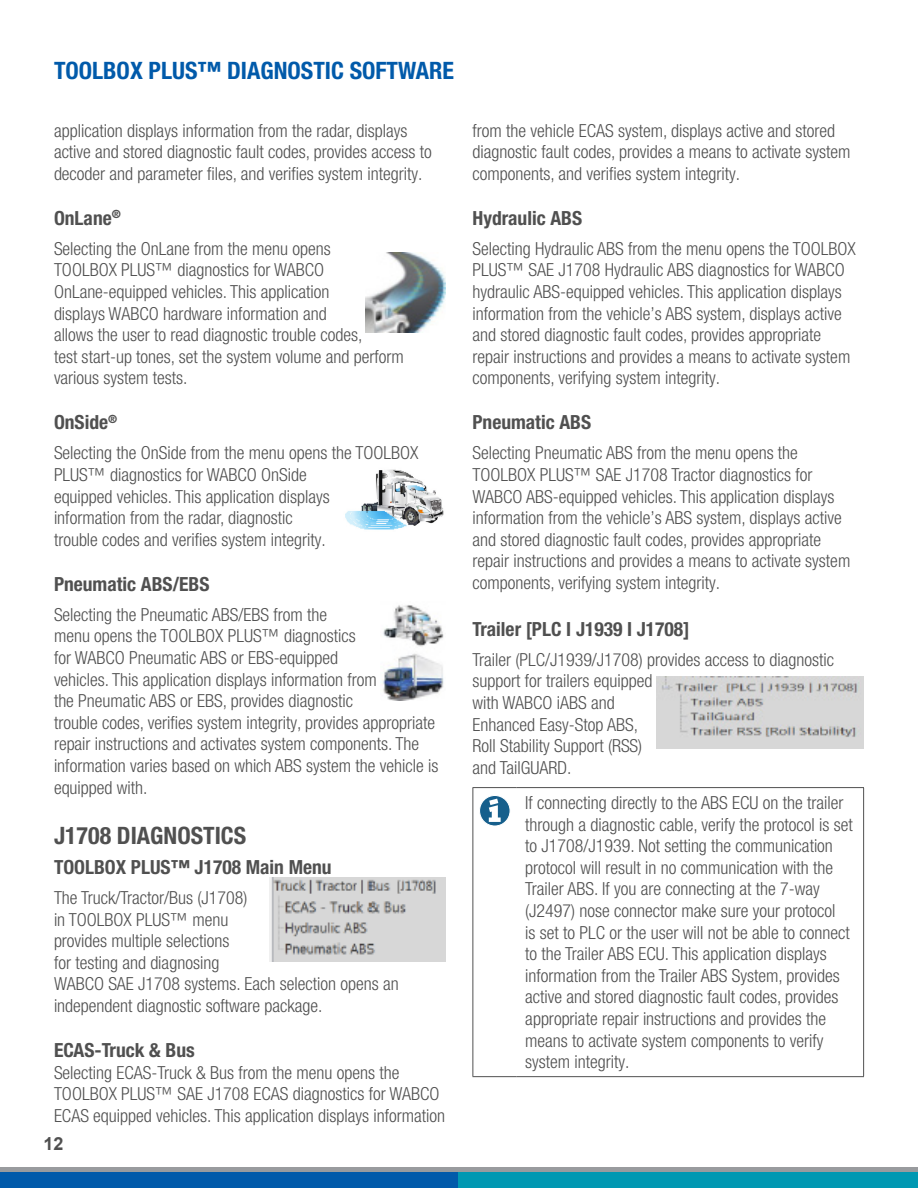
<style>
.page{position:relative;width:918px;height:1188px;background:#fff}
.page>*{position:absolute;margin:0;border:0;box-sizing:border-box;transform-origin:0 0}
.t1{font:700 condensed 24px "Helvetica Neue LT Pro";color:#015aaa}
.t2{font:700 condensed 24px "Helvetica Neue LT Pro";color:#505050}
.t3{font:700 condensed 19.5px "Helvetica Neue LT Pro";color:#505050}
.t4{font:300 condensed 18px/21.6px "Helvetica Neue LT Pro";color:#505050}
.t5{font:700 18px "Arial";color:#505050}
</style>
<div class="page">
<div style="left:0;top:1172px;width:459px;height:16px;background:#015aaa"></div>
<div style="left:459px;top:1172px;width:459px;height:16px;background:#0098b2"></div>
<div style="left:0;top:1167px;width:918px;height:5px;background:#999b9e"></div>
<svg style="left:473px;top:788px;width:390px;height:288px"></svg>
<hr style="left:472px;top:787px;width:45px;height:1px;background:#505050">
<hr style="left:472px;top:788px;width:1px;height:288px;background:#505050">
<hr style="left:517px;top:787px;width:347px;height:1px;background:#505050">
<hr style="left:863px;top:788px;width:1px;height:288px;background:#505050">
<hr style="left:472px;top:1076px;width:45px;height:1px;background:#505050">
<hr style="left:517px;top:1076px;width:347px;height:1px;background:#505050">
<div style="left:480px;top:795px;width:30px;height:31px;background:#165f8c;border-radius:50%"></div>
<div style="left:479px;top:795px;width:32px;height:32px;border:1px solid #fff;border-radius:50%"></div>
<svg style="left:489px;top:799px;width:12px;height:23px"></svg>
<img style="left:366px;top:253px;width:80px;height:79px">
<img style="left:345px;top:469px;width:99px;height:61px">
<img style="left:382px;top:605px;width:62px;height:95px">
<img style="left:270px;top:878px;width:176px;height:84px">
<img style="left:657px;top:676px;width:207px;height:72px">
<p class="t1" style="left:54px;top:56px;width:402px">TOOLBOX PLUS™ DIAGNOSTIC SOFTWARE</p>
<p class="t4" style="left:54px;top:119px;width:379px">application displays information from the radar, displays active and stored diagnostic fault codes, provides access to decoder and parameter files, and verifies system integrity.</p>
<p class="t3" style="left:54px;top:206px;width:68px">OnLane<sup>®</sup></p>
<p class="t4" style="left:54px;top:237px;width:351px">Selecting the OnLane from the menu opens<br>TOOLBOX PLUS™ diagnostics for WABCO OnLane-equipped vehicles. This application<br>displays WABCO hardware information and<br>allows the user to read diagnostic trouble codes,<br>test start-up tones, set the system volume and perform various system tests.</p>
<p class="t3" style="left:54px;top:411px;width:65px">OnSide<sup>®</sup></p>
<p class="t4" style="left:54px;top:442px;width:366px">Selecting the OnSide from the menu opens the TOOLBOX PLUS™ diagnostics for WABCO OnSide<br>equipped vehicles. This application displays<br>information from the radar, diagnostic<br>trouble codes and verifies system integrity.</p>
<p class="t3" style="left:54px;top:572px;width:157px">Pneumatic ABS/EBS</p>
<p class="t4" style="left:54px;top:603px;width:386px">Selecting the Pneumatic ABS/EBS from the<br>menu opens the TOOLBOX PLUS™ diagnostics<br>for WABCO Pneumatic ABS or EBS-equipped<br>vehicles. This application displays information from<br>the Pneumatic ABS or EBS, provides diagnostic<br>trouble codes, verifies system integrity, provides appropriate repair instructions and activates system components. The information varies based on which ABS system the vehicle is equipped with.</p>
<p class="t2" style="left:54px;top:821px;width:194px">J1708 DIAGNOSTICS</p>
<p class="t3" style="left:54px;top:855px;width:279px">TOOLBOX PLUS™ J1708 Main Menu</p>
<p class="t4" style="left:54px;top:887px;width:346px">The Truck/Tractor/Bus (J1708)<br>in TOOLBOX PLUS™ menu<br>provides multiple selections<br>for testing and diagnosing<br>WABCO SAE J1708 systems. Each selection opens an independent diagnostic software package.</p>
<p class="t3" style="left:54px;top:1038px;width:142px">ECAS-Truck &amp; Bus</p>
<p class="t4" style="left:54px;top:1061px;width:393px">Selecting ECAS-Truck &amp; Bus from the menu opens the<br>TOOLBOX PLUS™ SAE J1708 ECAS diagnostics for WABCO<br>ECAS equipped vehicles. This application displays information</p>
<p class="t5" style="left:43px;top:1131px;width:22px">12</p>
<p class="t4" style="left:472px;top:119px;width:379px">from the vehicle ECAS system, displays active and stored diagnostic fault codes, provides a means to activate system components, and verifies system integrity.</p>
<p class="t3" style="left:472px;top:206px;width:111px">Hydraulic ABS</p>
<p class="t4" style="left:472px;top:237px;width:385px">Selecting Hydraulic ABS from the menu opens the TOOLBOX PLUS™ SAE J1708 Hydraulic ABS diagnostics for WABCO hydraulic ABS-equipped vehicles. This application displays information from the vehicle’s ABS system, displays active and stored diagnostic fault codes, provides appropriate repair instructions and provides a means to activate system components, verifying system integrity.</p>
<p class="t3" style="left:472px;top:411px;width:120px">Pneumatic ABS</p>
<p class="t4" style="left:472px;top:442px;width:379px">Selecting Pneumatic ABS from the menu opens the TOOLBOX PLUS™ SAE J1708 Tractor diagnostics for WABCO ABS-equipped vehicles. This application displays information from the vehicle’s ABS system, displays active and stored diagnostic fault codes, provides appropriate repair instructions and provides a means to activate system components, verifying system integrity.</p>
<p class="t3" style="left:472px;top:617px;width:218px">Trailer [PLC I J1939 I J1708]</p>
<p class="t4" style="left:472px;top:648px;width:363px">Trailer (PLC/J1939/J1708) provides access to diagnostic support for trailers equipped<br>with WABCO iABS and<br>Enhanced Easy-Stop ABS,<br>Roll Stability Support (RSS)<br>and TailGUARD.</p>
<p class="t4" style="left:525px;top:792px;width:329px">If connecting directly to the ABS ECU on the trailer through a diagnostic cable, verify the protocol is set to J1708/J1939. Not setting the communication protocol will result in no communication with the Trailer ABS. If you are connecting at the 7-way (J2497) nose connector make sure your protocol<br>is set to PLC or the user will not be able to connect to the Trailer ABS ECU. This application displays information from the Trailer ABS System, provides active and stored diagnostic fault codes, provides appropriate repair instructions and provides the means to activate system components to verify system integrity.</p>
</div>
